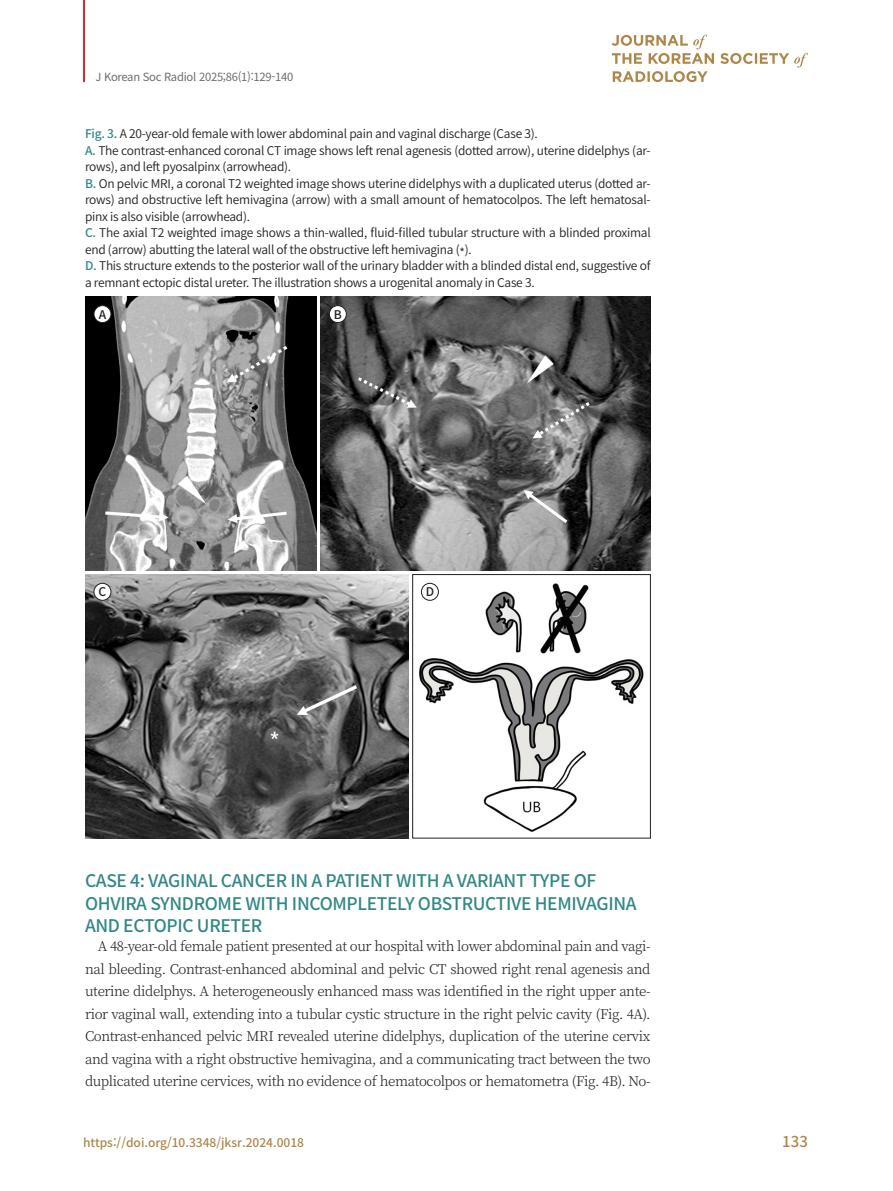
<style>
.page{position:relative;width:893px;height:1191px;background:#fff}
.page>*{position:absolute;margin:0;border:0;box-sizing:border-box;transform-origin:0 0}
.소제목1{font:500 17.4px/22.5px "Noto Sans CJ Kkr";letter-spacing:-.02em;color:#328886}
.t1{font:500 15px "Noto Sans CJ Kkr";color:#b08548}
.영문본문{font:300 13.5px/22.5px "Noto Serif CJ Kkr";letter-spacing:-.03em;color:#231f20;text-align:justify}
.그림제목1{font:600 12px/16.5px "Noto Sans CJ Kkr";letter-spacing:-.02em;color:#231f20}
.그림제목{font:600 12px "Noto Sans CJ Kkr";letter-spacing:-.02em;color:#231f20}
.t2{font:500 12px "Noto Sans CJ Kkr";color:#b08548}
.캡션{font:500 12px "Noto Sans CJ Kkr";color:#231f20}
.t3{font:11.25px "Noto Sans CJ Kkr";letter-spacing:-.025em;color:#6c6d70}
.s1{font-weight:500;color:#328886}
</style>
<div class="page">
<hr style="left:83px;top:0;width:2px;height:82px;background:#c8242b">
<svg style="left:612px;top:35px;width:196px;height:47px"></svg>
<img style="left:85px;top:297px;width:231px;height:273px">
<img style="left:320px;top:297px;width:331px;height:273px">
<img style="left:85px;top:574px;width:323px;height:264px">
<img style="left:419px;top:582px;width:225px;height:249px">
<div style="left:412px;top:574px;width:239px;height:264px;border:1px solid #231f20"></div>
<div style="left:94px;top:305px;width:17px;height:18px;background:#fff;border-radius:50%"></div>
<div style="left:94px;top:305px;width:17px;height:18px;border:1px solid #231f20;border-radius:50%"></div>
<div style="left:94px;top:583px;width:17px;height:17px;background:#fff;border-radius:50%"></div>
<div style="left:94px;top:583px;width:17px;height:17px;border:1px solid #231f20;border-radius:50%"></div>
<div style="left:421px;top:583px;width:17px;height:17px;background:#fff;border-radius:50%"></div>
<div style="left:421px;top:583px;width:18px;height:17px;border:1px solid #231f20;border-radius:50%"></div>
<div style="left:329px;top:305px;width:17px;height:18px;background:#fff;border-radius:50%"></div>
<div style="left:329px;top:305px;width:18px;height:18px;border:1px solid #231f20;border-radius:50%"></div>
<p class="t3" style="left:96px;top:70px;width:199px">J Korean Soc Radiol 2025;86(1):129-140</p>
<p class="그림제목" style="left:85px;top:127px;width:454px"><span class="s1">Fig. 3.</span> A 20-year-old female with lower abdominal pain and vaginal discharge (Case 3).</p>
<p class="그림제목1" style="left:85px;top:142px;width:567px"><span class="s1">A.</span> The contrast-enhanced coronal CT image shows left renal agenesis (dotted arrow), uterine didelphys (ar&shy;rows), and left pyosalpinx (arrowhead).</p>
<p class="그림제목1" style="left:85px;top:175px;width:567px;text-align:justify"><span class="s1">B.</span> On pelvic MRI, a coronal T2 weighted image shows uterine didelphys with a duplicated uterus (dotted ar&shy;rows) and obstructive left hemivagina (arrow) with a small amount of hematocolpos. The left hematosal&shy;pinx is also visible (arrowhead).</p>
<p class="그림제목1" style="left:85px;top:225px;width:567px"><span class="s1">C.</span> The axial T2 weighted image shows a thin-walled, fluid-filled tubular structure with a blinded proximal end (arrow) abutting the lateral wall of the obstructive left hemivagina (*).</p>
<p class="그림제목1" style="left:85px;top:258px;width:567px"><span class="s1">D.</span> This structure extends to the posterior wall of the urinary bladder with a blinded distal end, suggestive of a remnant ectopic distal ureter. The illustration shows a urogenital anomaly in Case 3.</p>
<p class="캡션" style="left:99px;top:307px;width:9px">A</p>
<p class="캡션" style="left:334px;top:307px;width:10px">B</p>
<p class="캡션" style="left:99px;top:585px;width:9px">C</p>
<p class="캡션" style="left:426px;top:585px;width:10px">D</p>
<p class="소제목1" style="left:85px;top:870px;width:553px">CASE 4: VAGINAL CANCER IN A PATIENT WITH A VARIANT TYPE OF<br>OHVIRA SYNDROME WITH INCOMPLETELY OBSTRUCTIVE HEMIVAGINA<br>AND ECTOPIC URETER</p>
<p class="영문본문" style="left:85px;top:935px;width:567px;text-indent:13px">A 48-year-old female patient presented at our hospital with lower abdominal pain and vagi&shy;nal bleeding. Contrast-enhanced abdominal and pelvic CT showed right renal agenesis and uterine didelphys. A heterogeneously enhanced mass was identified in the right upper ante&shy;rior vaginal wall, extending into a tubular cystic structure in the right pelvic cavity (Fig. 4A).<br>Contrast-enhanced pelvic MRI revealed uterine didelphys, duplication of the uterine cervix and vagina with a right obstructive hemivagina, and a communicating tract between the two duplicated uterine cervices, with no evidence of hematocolpos or hematometra (Fig. 4B). No-</p>
<p class="t2" style="left:83px;top:1135px;width:222px">https://doi.org/10.3348/jksr.2024.0018</p>
<p class="t1" style="left:782px;top:1132px;width:27px">133</p>
</div>
